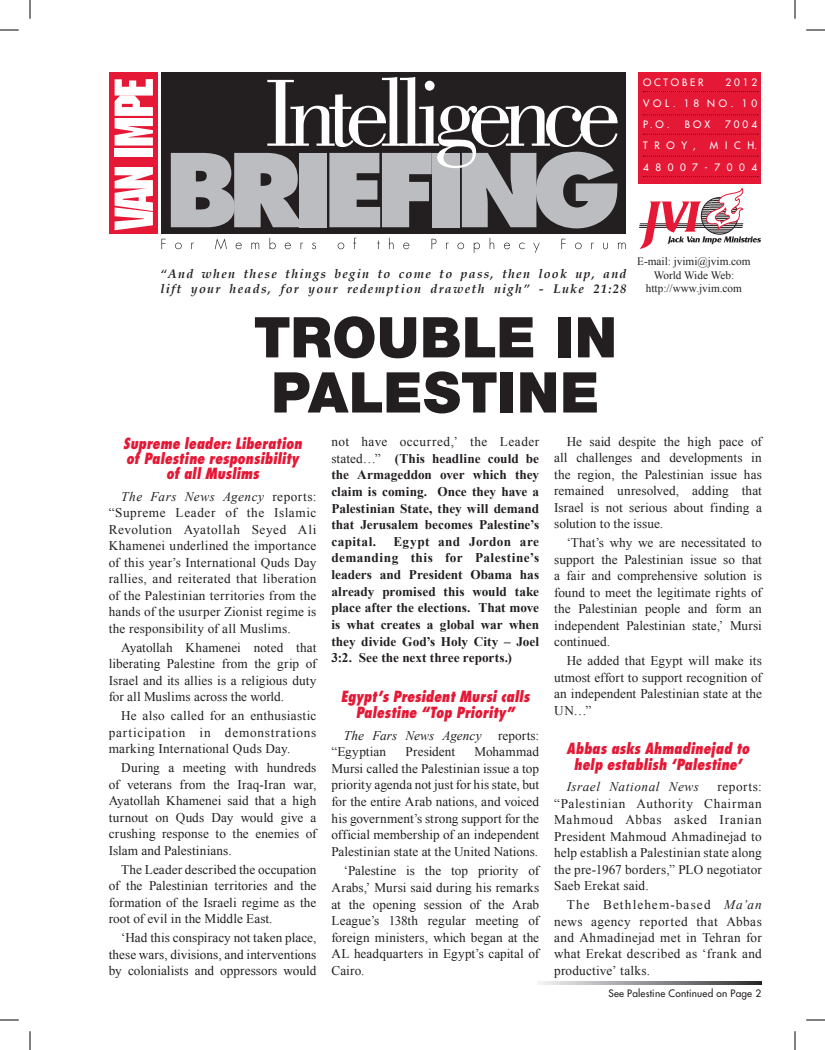
<style>
.page{position:relative;width:825px;height:1050px;background:#fff}
.page>*{position:absolute;margin:0;border:0;box-sizing:border-box;transform-origin:0 0}
.t1{font:900 56.25px/55.1px "Helvetica Neue";letter-spacing:.01em;color:#231f20;text-align:center}
.t2{font:italic 800 condensed 15px/15.1px "Futura";letter-spacing:.005em;color:#e51836;text-align:center;scale:.95 1}
.t3{font:13.25px/16.5px "Times New Roman";letter-spacing:.01em;color:#231f20;text-align:justify}
.t4{font:700 13.25px/16.6px "Times New Roman";color:#231f20;text-align:justify}
.t5{font:italic 13.25px/16.6px "Times New Roman";letter-spacing:.005em;color:#231f20}
.t6{font:italic 13.25px "Times New Roman";letter-spacing:.025em;color:#231f20}
.t7{font:italic 700 12.5px/15px "Palatino";letter-spacing:.1em;color:#231f20}
.t8{font:11.25px/13.8px "Times New Roman";color:#231f20;text-align:center}
.t9{font:10px/21.2px "Futura";letter-spacing:.375em;color:#fff;text-align:justify}
.t10{font:10px "Futura";letter-spacing:.02em;color:#231f20}
.t11{font:10px/21.2px "Futura";letter-spacing:.65em;color:#fff;text-align:right}
.t12{font:10px "Futura";letter-spacing:.28em;color:#fff}
.s1{font-style:italic}
.s2{font-weight:400}
.s3{font-style:normal}
</style>
<div class="page">
<div style="left:161px;top:72px;width:465px;height:162px;background:#231f20"></div>
<div style="left:109px;top:72px;width:48px;height:162px;background:#e51836"></div>
<svg style="left:115px;top:167px;width:38px;height:63px;background:#f9d1d7"></svg>
<div style="left:115px;top:148px;width:38px;height:9px;background:#fff"></div>
<svg style="left:115px;top:79px;width:38px;height:67px"></svg>
<svg style="left:171px;top:77px;width:447px;height:151px"></svg>
<svg style="left:161px;top:239px;width:5px;height:10px"></svg>
<svg style="left:175px;top:243px;width:7px;height:6px"></svg>
<svg style="left:215px;top:238px;width:12px;height:11px"></svg>
<svg style="left:236px;top:243px;width:6px;height:6px"></svg>
<svg style="left:251px;top:243px;width:8px;height:6px"></svg>
<svg style="left:270px;top:238px;width:6px;height:11px"></svg>
<svg style="left:285px;top:243px;width:6px;height:6px"></svg>
<svg style="left:312px;top:243px;width:4px;height:6px"></svg>
<svg style="left:338px;top:243px;width:6px;height:6px"></svg>
<svg style="left:353px;top:238px;width:3px;height:11px"></svg>
<svg style="left:377px;top:241px;width:3px;height:8px"></svg>
<svg style="left:389px;top:238px;width:5px;height:11px"></svg>
<svg style="left:403px;top:243px;width:6px;height:6px"></svg>
<svg style="left:432px;top:239px;width:4px;height:10px"></svg>
<svg style="left:457px;top:243px;width:7px;height:6px"></svg>
<svg style="left:474px;top:243px;width:6px;height:10px"></svg>
<svg style="left:490px;top:238px;width:4px;height:11px"></svg>
<svg style="left:504px;top:243px;width:6px;height:6px"></svg>
<svg style="left:519px;top:243px;width:6px;height:6px"></svg>
<svg style="left:533px;top:243px;width:7px;height:10px"></svg>
<svg style="left:561px;top:239px;width:5px;height:10px"></svg>
<svg style="left:575px;top:243px;width:7px;height:6px"></svg>
<svg style="left:603px;top:243px;width:5px;height:6px"></svg>
<svg style="left:618px;top:243px;width:8px;height:6px"></svg>
<div style="left:639px;top:72px;width:122px;height:112px;background:#e51836"></div>
<hr style="left:639px;top:224px;width:104px;height:1px;background:#231f20">
<hr style="left:639px;top:225px;width:104px;height:1px;background:#231f20">
<hr style="left:639px;top:227px;width:104px;height:1px;background:#231f20">
<svg style="left:640px;top:187px;width:121px;height:62px"></svg>
<svg style="left:643px;top:91px;width:115px;height:1px"></svg>
<svg style="left:643px;top:114px;width:115px;height:1px"></svg>
<svg style="left:643px;top:156px;width:115px;height:1px"></svg>
<svg style="left:643px;top:176px;width:115px;height:1px"></svg>
<svg style="left:643px;top:134px;width:115px;height:1px"></svg>
<svg style="left:538px;top:982px;width:223px;height:3px"></svg>
<svg style="left:0;top:29px;width:19px;height:2px"></svg>
<svg style="left:806px;top:29px;width:19px;height:2px"></svg>
<svg style="left:0;top:1019px;width:19px;height:2px"></svg>
<svg style="left:806px;top:1019px;width:19px;height:2px"></svg>
<svg style="left:29px;top:0;width:2px;height:19px"></svg>
<svg style="left:29px;top:1031px;width:2px;height:19px"></svg>
<svg style="left:794px;top:0;width:2px;height:19px"></svg>
<svg style="left:794px;top:1031px;width:2px;height:19px"></svg>
<p class="t9" style="left:643px;top:71px;width:116px;text-indent:83px">2012<br>VOL. 18 NO. 10<br>P.O.</p>
<p class="t12" style="left:643px;top:75px;width:62px">OCTOBER</p>
<p class="t9" style="left:685px;top:114px;width:27px">BOX</p>
<p class="t9" style="left:725px;top:114px;width:34px">7004</p>
<p class="t9" style="left:643px;top:135px;width:54px">TROY,</p>
<p class="t11" style="left:643px;top:135px;width:116px">MICH.<br>48007-7004</p>
<p class="t7" style="left:160px;top:267px;width:468px">“And when these things begin to come to pass, then look up, and lift your heads, for your redemption draweth nigh” - Luke 21:28</p>
<h1 class="t1" style="left:254px;top:310px;width:365px">TROUBLE IN<br>PALESTINE</h1>
<p class="t8" style="left:637px;top:254px;width:115px">E-mail: jvimi@jvim.com<br>World Wide Web: http://www.jvim.com</p>
<p class="t2" style="left:123px;top:436px;width:190px">Supreme leader: Liberation of Palestine responsibility of all Muslims</p>
<p class="t3" style="left:109px;top:488px;width:209px;text-indent:12px"><span class="s1">The Fars News Agency</span> reports: “Supreme Leader of the Islamic Revolution Ayatollah Seyed Ali Khamenei underlined the importance of this year’s International Quds Day rallies, and reiterated that liberation of the Palestinian territories from the hands of the usurper Zionist regime is the responsibility of all Muslims.</p>
<p class="t3" style="left:109px;top:639px;width:209px;text-indent:12px">Ayatollah Khamenei noted that liberating Palestine from the grip of Israel and its allies is a religious duty for all Muslims across the world.</p>
<p class="t3" style="left:109px;top:707px;width:209px;text-indent:12px">He also called for an enthusiastic participation in demonstrations marking International Quds Day.</p>
<p class="t3" style="left:109px;top:759px;width:209px;text-indent:12px">During a meeting with hundreds of veterans from the Iraq-Iran war, Ayatollah Khamenei said that a high turnout on Quds Day would give a crushing response to the enemies of Islam and Palestinians.</p>
<p class="t3" style="left:109px;top:861px;width:209px;text-indent:12px">The Leader described the occupation of the Palestinian territories and the formation of the Israeli regime as the root of evil in the Middle East.</p>
<p class="t3" style="left:109px;top:929px;width:209px;text-indent:12px">‘Had this conspiracy not taken place, these wars, divisions, and interventions by colonialists and oppressors would</p>
<p class="t4" style="left:331px;top:433px;width:209px"><span class="s2">not have occurred,’ the Leader stated…”</span> (This headline could be the Armageddon over which they claim is coming. Once they have a Palestinian State, they will demand that Jerusalem becomes Palestine’s capital.</p>
<p class="t4" style="left:331px;top:533px;width:209px;text-indent:62px">Egypt and Jordon are demanding this for Palestine’s leaders and President Obama has already promised this would take place after the elections. That move is what creates a global war when they divide God’s Holy City – Joel 3:2. See the next three reports.)</p>
<p class="t2" style="left:341px;top:689px;width:200px">Egypt’s President Mursi calls<br>Palestine “Top Priority”</p>
<p class="t5" style="left:331px;top:727px;width:209px;text-indent:12px">The Fars News Agency <span class="s3">reports: “Egyptian</span></p>
<p class="t3" style="left:331px;top:743px;width:209px;text-indent:143px">Mohammad Mursi called the Palestinian issue a top priority agenda not just for his state, but for the entire Arab nations, and voiced his government’s strong support for the official membership of an independent Palestinian state at the United Nations.</p>
<p class="t3" style="left:331px;top:862px;width:209px;text-indent:12px">‘Palestine is the top priority of Arabs,’ Mursi said during his remarks at the opening session of the Arab League’s 138th regular meeting of foreign ministers, which began at the AL headquarters in Egypt’s capital of Cairo.</p>
<p class="t3" style="left:406px;top:743px;width:51px">President</p>
<p class="t3" style="left:554px;top:433px;width:209px;text-indent:12px">He said despite the high pace of all challenges and developments in the region, the Palestinian issue has remained unresolved, adding that Israel is not serious about finding a solution to the issue.</p>
<p class="t3" style="left:554px;top:535px;width:209px;text-indent:12px">‘That’s why we are necessitated to support the Palestinian issue so that a fair and comprehensive solution is found to meet the legitimate rights of the Palestinian people and form an independent Palestinian state,’ Mursi continued.</p>
<p class="t3" style="left:554px;top:652px;width:209px;text-indent:12px">He added that Egypt will make its utmost effort to support recognition of an independent Palestinian state at the UN…”</p>
<p class="t2" style="left:567px;top:741px;width:194px">Abbas asks Ahmadinejad to help establish ‘Palestine’</p>
<p class="t6" style="left:567px;top:778px;width:134px">Israel National News</p>
<p class="t3" style="left:554px;top:778px;width:209px;text-indent:163px">reports: “Palestinian Authority Chairman Mahmoud Abbas asked Iranian President Mahmoud Ahmadinejad to help establish a Palestinian state along the pre-1967 borders,” PLO negotiator Saeb Erekat said.</p>
<p class="t3" style="left:554px;top:896px;width:209px;text-indent:12px">The Bethlehem-based <span class="s1">Ma’an </span>news agency reported that Abbas and Ahmadinejad met in Tehran for what Erekat described as ‘frank and productive’ talks.</p>
<p class="t10" style="left:608px;top:987px;width:154px">See Palestine Continued on Page 2</p>
</div>
